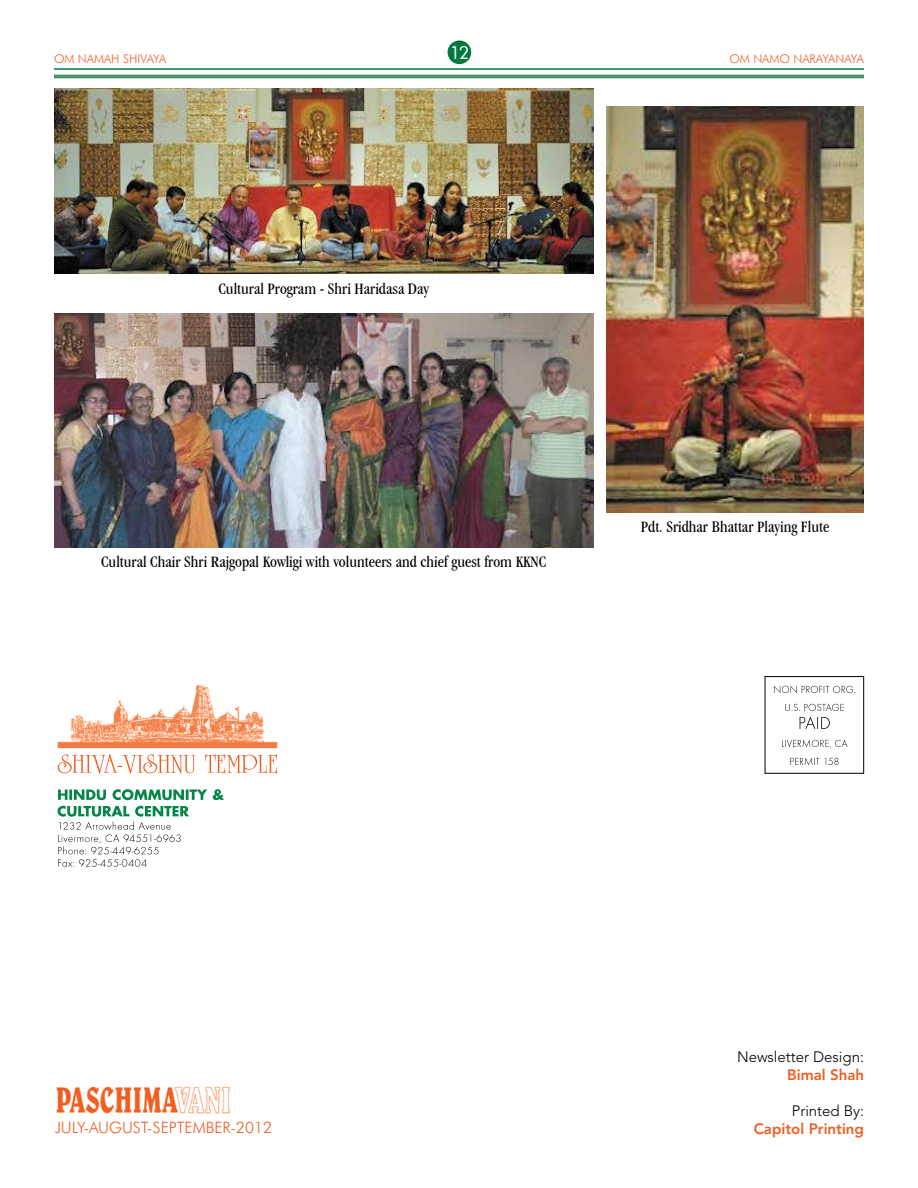
<style>
.page{position:relative;width:918px;height:1188px;background:#fff}
.page>*{position:absolute;margin:0;border:0;box-sizing:border-box;transform-origin:0 0}
.t1{font:18px "Futura BT";color:#fff}
.t2{font:condensed 16.5px "Garamond IT Cby BT";color:#000}
.t3{font:300 15.75px "Futura BT";color:#f15d22}
.t4{font:300 15px "Avenir";color:#000}
.t5{font:800 15px "Avenir";color:#f15d22}
.t6{font:300 12px "Futura BT";color:#f15d22}
</style>
<div class="page">
<hr style="left:54px;top:68px;width:810px;height:2px;background:#00793f">
<hr style="left:54px;top:75px;width:810px;height:3px;background:#489367">
<div style="left:448px;top:40px;width:23px;height:24px;background:#00793f;border-radius:50%"></div>
<svg style="left:774px;top:686px;width:81px;height:7px"></svg>
<svg style="left:785px;top:704px;width:59px;height:7px"></svg>
<svg style="left:800px;top:717px;width:30px;height:12px"></svg>
<svg style="left:782px;top:740px;width:66px;height:8px"></svg>
<svg style="left:790px;top:758px;width:48px;height:7px"></svg>
<div style="left:765px;top:676px;width:99px;height:98px;border:1px solid #010101"></div>
<svg style="left:58px;top:789px;width:166px;height:11px"></svg>
<svg style="left:58px;top:806px;width:131px;height:61px"></svg>
<svg style="left:58px;top:754px;width:219px;height:20px"></svg>
<img style="left:58px;top:684px;width:220px;height:64px">
<img style="left:56px;top:1086px;width:175px;height:28px">
<img style="left:54px;top:88px;width:539px;height:186px">
<img style="left:54px;top:313px;width:539px;height:234px">
<img style="left:606px;top:106px;width:258px;height:406px">
<p class="t6" style="left:54px;top:52px;width:114px">OM NAMAH SHIVAYA</p>
<p class="t1" style="left:450px;top:42px;width:21px">12</p>
<p class="t6" style="left:729px;top:52px;width:136px">OM NAMO NARAYANAYA</p>
<p class="t2" style="left:218px;top:279px;width:212px">Cultural Program - Shri Haridasa Day</p>
<p class="t2" style="left:101px;top:552px;width:447px">Cultural Chair Shri Rajgopal Kowligi with volunteers and chief guest from KKNC</p>
<p class="t2" style="left:641px;top:517px;width:190px">Pdt. Sridhar Bhattar Playing Flute</p>
<p class="t3" style="left:55px;top:1118px;width:219px">JULY-AUGUST-SEPTEMBER-2012</p>
<p class="t4" style="left:737px;top:1048px;width:128px">Newsletter Design:</p>
<p class="t5" style="left:787px;top:1066px;width:78px">Bimal Shah</p>
<p class="t4" style="left:792px;top:1102px;width:74px">Printed By:</p>
<p class="t5" style="left:754px;top:1120px;width:112px">Capitol Printing</p>
</div>
